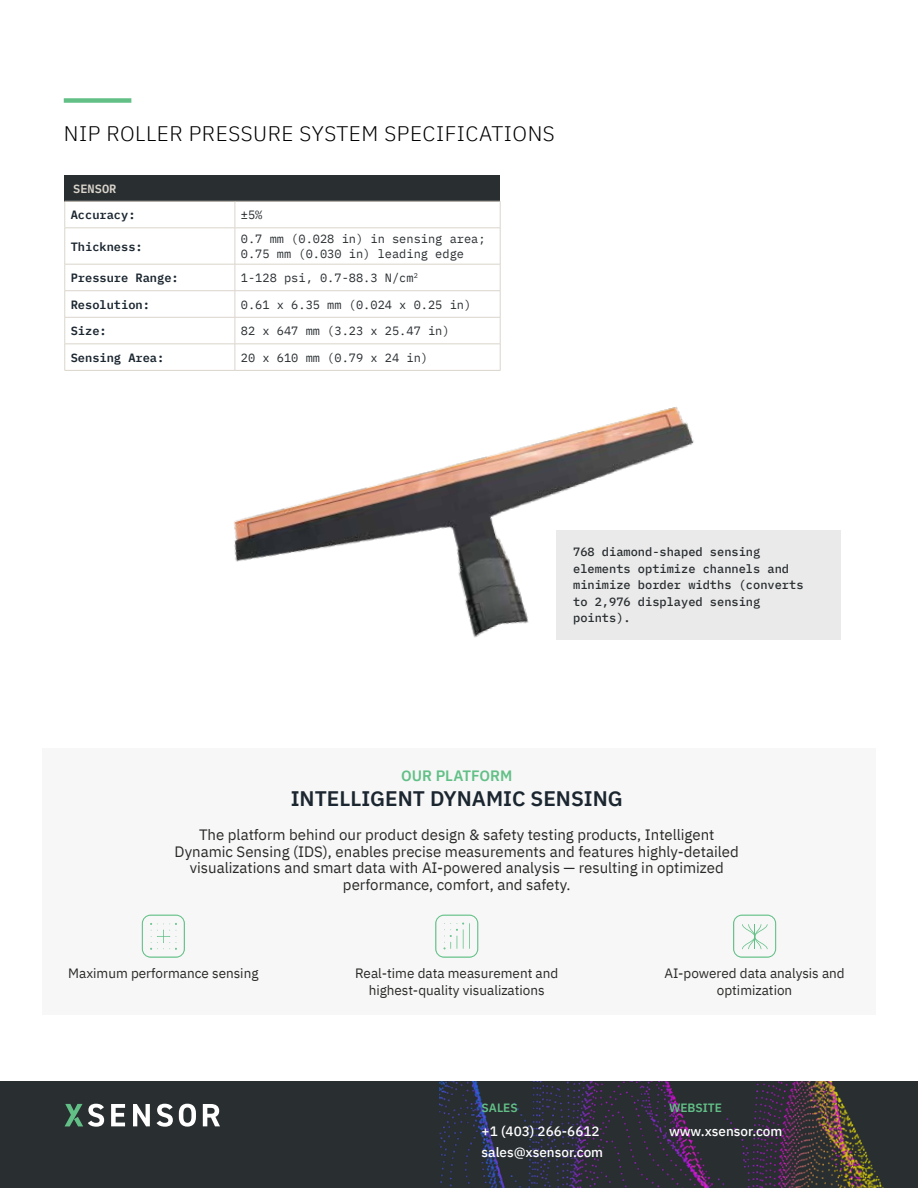
<style>
.page{position:relative;width:918px;height:1188px;background:#fff}
.page>*{position:absolute;margin:0;border:0;box-sizing:border-box;transform-origin:0 0}
.t1{font:300 21px "IBM Plex Sans";letter-spacing:.025em;color:#000}
.t2{font:600 21px "IBM Plex Sans";color:#1b2630}
.t3{font:15px/16.5px "IBM Plex Sans";color:#292927;text-align:center}
.t4{font:600 15px "IBM Plex Sans";color:#62c087}
.t5{font:13.5px/16.2px "IBM Plex Sans";color:#292927;text-align:center}
.t6{font:500 13.5px/21px "IBM Plex Sans";color:#fff}
.t7{font:12px/15px "IBM Plex Mono";color:#292e31}
.t8{font:500 12px/16.5px "IBM Plex Mono";color:#292e31}
.t9{font:600 12px "IBM Plex Mono";color:#1b2630}
.t10{font:600 12px "IBM Plex Sans";color:#62c087}
.t11{font:600 12px "IBM Plex Mono";color:#dad5cc}
</style>
<div class="page">
<div style="left:64px;top:98px;width:67px;height:5px;background:#62c087"></div>
<img style="left:439px;top:1082px;width:479px;height:106px">
<div style="left:0;top:1082px;width:439px;height:106px;background:#292e31"></div>
<svg style="left:65px;top:1104px;width:39px;height:23px"></svg>
<svg style="left:133px;top:1104px;width:17px;height:22px"></svg>
<svg style="left:157px;top:1104px;width:16px;height:23px"></svg>
<svg style="left:203px;top:1104px;width:17px;height:22px"></svg>
<svg style="left:111px;top:1104px;width:14px;height:22px"></svg>
<svg style="left:179px;top:1104px;width:17px;height:23px"></svg>
<img style="left:234px;top:350px;width:460px;height:288px">
<div style="left:556px;top:530px;width:285px;height:110px;background:#eaeaea"></div>
<div style="left:42px;top:748px;width:834px;height:267px;background:#f7f7f7"></div>
<div style="left:142px;top:915px;width:42px;height:42px;border:1px solid #62c087;border-radius:4px"></div>
<svg style="left:150px;top:923px;width:27px;height:27px"></svg>
<div style="left:142px;top:915px;width:43px;height:43px;border:1px solid #62c087;border-radius:8px"></div>
<div style="left:436px;top:915px;width:42px;height:42px;border:1px solid #62c087;border-radius:4px"></div>
<svg style="left:443px;top:922px;width:27px;height:28px"></svg>
<div style="left:435px;top:915px;width:43px;height:43px;border:1px solid #62c087;border-radius:8px"></div>
<div style="left:734px;top:915px;width:42px;height:42px;border:1px solid #62c087;border-radius:4px"></div>
<svg style="left:742px;top:924px;width:26px;height:25px"></svg>
<div style="left:733px;top:915px;width:43px;height:43px;border:1px solid #62c087;border-radius:8px"></div>
<div style="left:65px;top:175px;width:435px;height:26px;background:#292e31"></div>
<hr style="left:65px;top:201px;width:170px;height:1px;background:#dad5cc">
<hr style="left:235px;top:201px;width:265px;height:1px;background:#dad5cc">
<svg style="left:65px;top:201px;width:1px;height:27px"></svg>
<svg style="left:235px;top:201px;width:1px;height:27px"></svg>
<svg style="left:500px;top:201px;width:1px;height:27px"></svg>
<hr style="left:65px;top:228px;width:170px;height:1px;background:#dad5cc">
<hr style="left:65px;top:228px;width:1px;height:36px;background:#dad5cc">
<hr style="left:235px;top:228px;width:265px;height:1px;background:#dad5cc">
<hr style="left:235px;top:228px;width:1px;height:36px;background:#dad5cc">
<hr style="left:500px;top:228px;width:1px;height:36px;background:#dad5cc">
<hr style="left:65px;top:264px;width:170px;height:1px;background:#dad5cc">
<hr style="left:235px;top:264px;width:265px;height:1px;background:#dad5cc">
<hr style="left:65px;top:290px;width:170px;height:1px;background:#dad5cc">
<hr style="left:235px;top:290px;width:265px;height:1px;background:#dad5cc">
<hr style="left:65px;top:317px;width:170px;height:1px;background:#dad5cc">
<hr style="left:235px;top:317px;width:265px;height:1px;background:#dad5cc">
<hr style="left:65px;top:344px;width:170px;height:1px;background:#dad5cc">
<svg style="left:65px;top:264px;width:1px;height:106px"></svg>
<hr style="left:235px;top:344px;width:265px;height:1px;background:#dad5cc">
<svg style="left:235px;top:264px;width:1px;height:106px"></svg>
<svg style="left:500px;top:264px;width:1px;height:106px"></svg>
<hr style="left:65px;top:370px;width:170px;height:1px;background:#dad5cc">
<hr style="left:235px;top:370px;width:265px;height:1px;background:#dad5cc">
<h1 class="t1" style="left:64px;top:118px;width:493px">NIP ROLLER PRESSURE SYSTEM SPECIFICATIONS</h1>
<p class="t11" style="left:73px;top:179px;width:45px">SENSOR</p>
<p class="t9" style="left:71px;top:206px;width:66px">Accuracy:</p>
<p class="t7" style="left:241px;top:207px;width:23px">±5%</p>
<p class="t9" style="left:71px;top:237px;width:73px">Thickness:</p>
<p class="t7" style="left:241px;top:230px;width:246px">0.7 mm (0.028 in) in sensing area;<br>0.75 mm (0.030 in) leading edge</p>
<p class="t9" style="left:71px;top:268px;width:109px">Pressure Range:</p>
<p class="t7" style="left:241px;top:269px;width:179px">1-128 psi, 0.7-88.3 N/cm<sup>2</sup></p>
<p class="t9" style="left:71px;top:295px;width:81px">Resolution:</p>
<p class="t7" style="left:241px;top:296px;width:232px">0.61 x 6.35 mm (0.024 x 0.25 in)</p>
<p class="t9" style="left:71px;top:322px;width:37px">Size:</p>
<p class="t7" style="left:241px;top:323px;width:210px">82 x 647 mm (3.23 x 25.47 in)</p>
<p class="t9" style="left:71px;top:348px;width:95px">Sensing Area:</p>
<p class="t7" style="left:241px;top:349px;width:189px">20 x 610 mm (0.79 x 24 in)</p>
<p class="t8" style="left:573px;top:543px;width:232px">768 diamond-shaped sensing elements optimize channels and minimize border widths (converts to 2,976 displayed sensing points).</p>
<p class="t4" style="left:401px;top:763px;width:113px">OUR PLATFORM</p>
<h1 class="t2" style="left:291px;top:782px;width:334px">INTELLIGENT DYNAMIC SENSING</h1>
<p class="t3" style="left:175px;top:825px;width:566px">The platform behind our product design &amp; safety testing products, Intelligent Dynamic Sensing (IDS), enables precise measurements and features highly-detailed visualizations and smart data with AI-powered analysis — resulting in optimized performance, comfort, and safety.</p>
<p class="t5" style="left:68px;top:964px;width:192px">Maximum performance sensing</p>
<p class="t5" style="left:355px;top:964px;width:205px">Real-time data measurement and highest-quality visualizations</p>
<p class="t5" style="left:664px;top:964px;width:182px">AI-powered data analysis and optimization</p>
<p class="t10" style="left:482px;top:1098px;width:38px">SALES</p>
<p class="t6" style="left:482px;top:1120px;width:123px">+1 (403) 266-6612 sales@xsensor.com</p>
<p class="t10" style="left:669px;top:1098px;width:55px">WEBSITE</p>
<p class="t6" style="left:669px;top:1120px;width:115px">www.xsensor.com</p>
</div>
